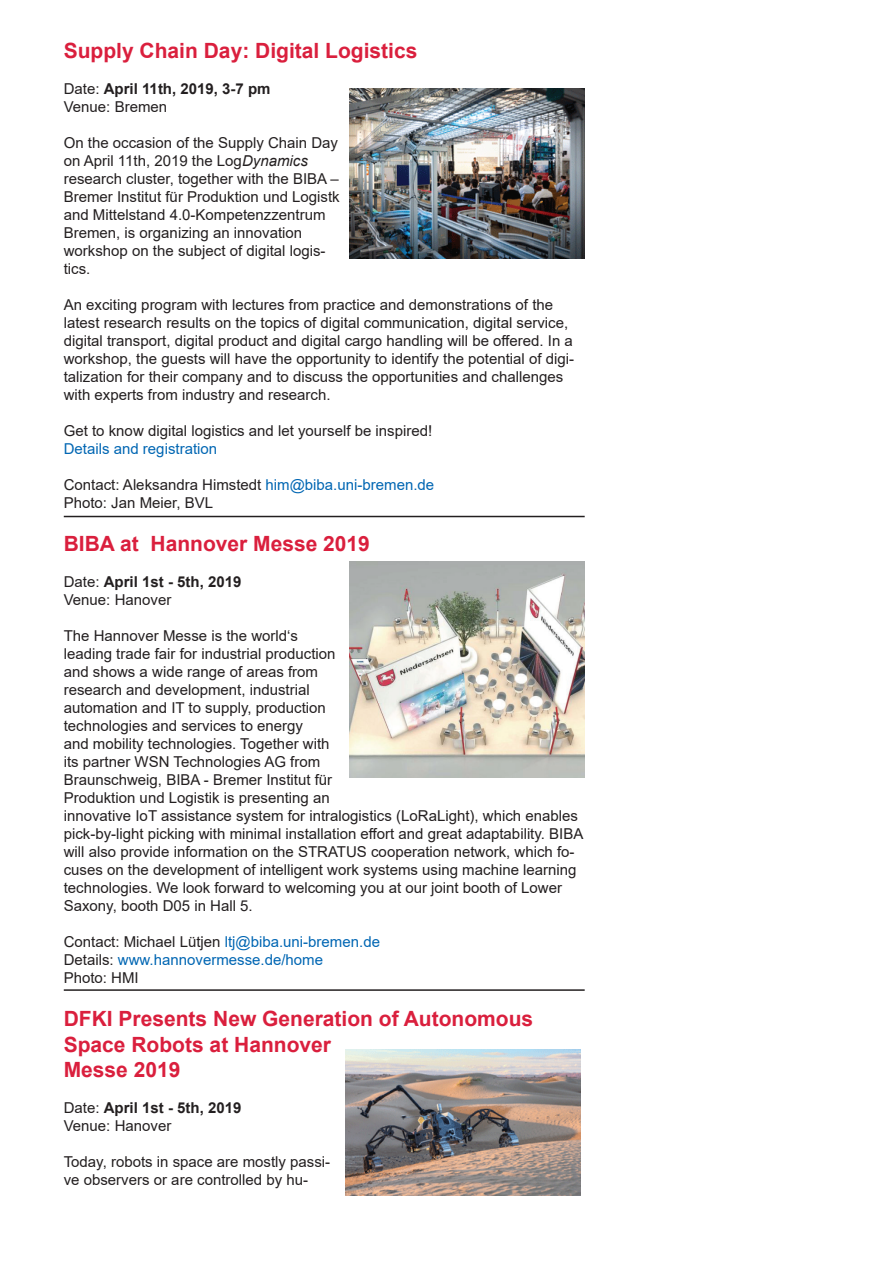
<style>
.page{position:relative;width:893px;height:1263px;background:#fff}
.page>*{position:absolute;margin:0;border:0;box-sizing:border-box;transform-origin:0 0}
.t1{font:700 21px/25.2px "Arial";color:#da1f3d}
.t2{font:15px/18px "Arial";color:#231f20}
.t3{font:15px/18px "Arial";color:#0166b3}
.t4{font:700 15px/18px "Arial";color:#231f20}
.s1{font-weight:400}
.s2{font-style:italic}
.s3{color:#0166b3}
.s4{font-weight:700}
.s5{color:#231f20}
</style>
<div class="page">
<hr style="left:64px;top:516px;width:521px;height:1px;background:#231f20">
<img style="left:350px;top:88px;width:234px;height:171px">
<img style="left:350px;top:562px;width:234px;height:215px">
<hr style="left:64px;top:989px;width:521px;height:2px;background:#231f20">
<img style="left:345px;top:1050px;width:235px;height:145px">
<h1 class="t1" style="left:64px;top:38px;width:355px">Supply Chain Day: Digital Logistics</h1>
<p class="t4" style="left:64px;top:80px;width:208px"><span class="s1">Date:</span> April 11th, 2019, 3-7 pm<br><span class="s1">Venue: Bremen</span></p>
<p class="t2" style="left:64px;top:133px;width:277px">On the occasion of the Supply Chain Day on April 11th, 2019 the Log<span class="s2">Dynamics </span>research cluster, together with the BIBA – Bremer Institut für Produktion und Logistk and Mittelstand 4.0-Kompetenzzentrum Bremen, is organizing an innovation workshop on the subject of digital logis&shy;tics.</p>
<p class="t2" style="left:64px;top:295px;width:512px">An exciting program with lectures from practice and demonstrations of the latest research results on the topics of digital communication, digital service, digital transport, digital product and digital cargo handling will be offered. In a workshop, the guests will have the opportunity to identify the potential of digi&shy;talization for their company and to discuss the opportunities and challenges with experts from industry and research.</p>
<p class="t2" style="left:64px;top:421px;width:370px">Get to know digital logistics and let yourself be inspired!</p>
<p class="t3" style="left:64px;top:439px;width:155px">Details and registration</p>
<p class="t2" style="left:64px;top:475px;width:372px">Contact: Aleksandra Himstedt <span class="s3">him@biba.uni-bremen.de<br></span>Photo: Jan Meier, BVL</p>
<h1 class="t1" style="left:64px;top:531px;width:308px">BIBA at Hannover Messe 2019</h1>
<p class="t2" style="left:64px;top:573px;width:179px">Date: <span class="s4">April 1st - 5th, 2019<br></span>Venue: Hanover</p>
<p class="t2" style="left:64px;top:627px;width:521px">The Hannover Messe is the world‘s<br>leading trade fair for industrial production<br>and shows a wide range of areas from<br>research and development, industrial<br>automation and IT to supply, production<br>technologies and services to energy<br>and mobility technologies. Together with<br>its partner WSN Technologies AG from<br>Braunschweig, BIBA - Bremer Institut für<br>Produktion und Logistik is presenting an<br>innovative IoT assistance system for intralogistics (LoRaLight), which enables pick-by-light picking with minimal installation effort and great adaptability. BIBA will also provide information on the STRATUS cooperation network, which fo&shy;cuses on the development of intelligent work systems using machine learning technologies. We look forward to welcoming you at our joint booth of Lower Saxony, booth D05 in Hall 5.</p>
<p class="t3" style="left:64px;top:933px;width:318px"><span class="s5">Contact: Michael Lütjen</span> ltj@biba.uni-bremen.de<br><span class="s5">Details:</span> www.hannovermesse.de/home<br><span class="s5">Photo: HMI</span></p>
<h1 class="t1" style="left:64px;top:1006px;width:471px">DFKI Presents New Generation of Autonomous<br>Space Robots at Hannover<br>Messe 2019</h1>
<p class="t2" style="left:64px;top:1098px;width:179px">Date: <span class="s4">April 1st - 5th, 2019<br></span>Venue: Hanover</p>
<p class="t2" style="left:64px;top:1152px;width:268px">Today, robots in space are mostly passi&shy;ve observers or are controlled by hu-</p>
</div>
